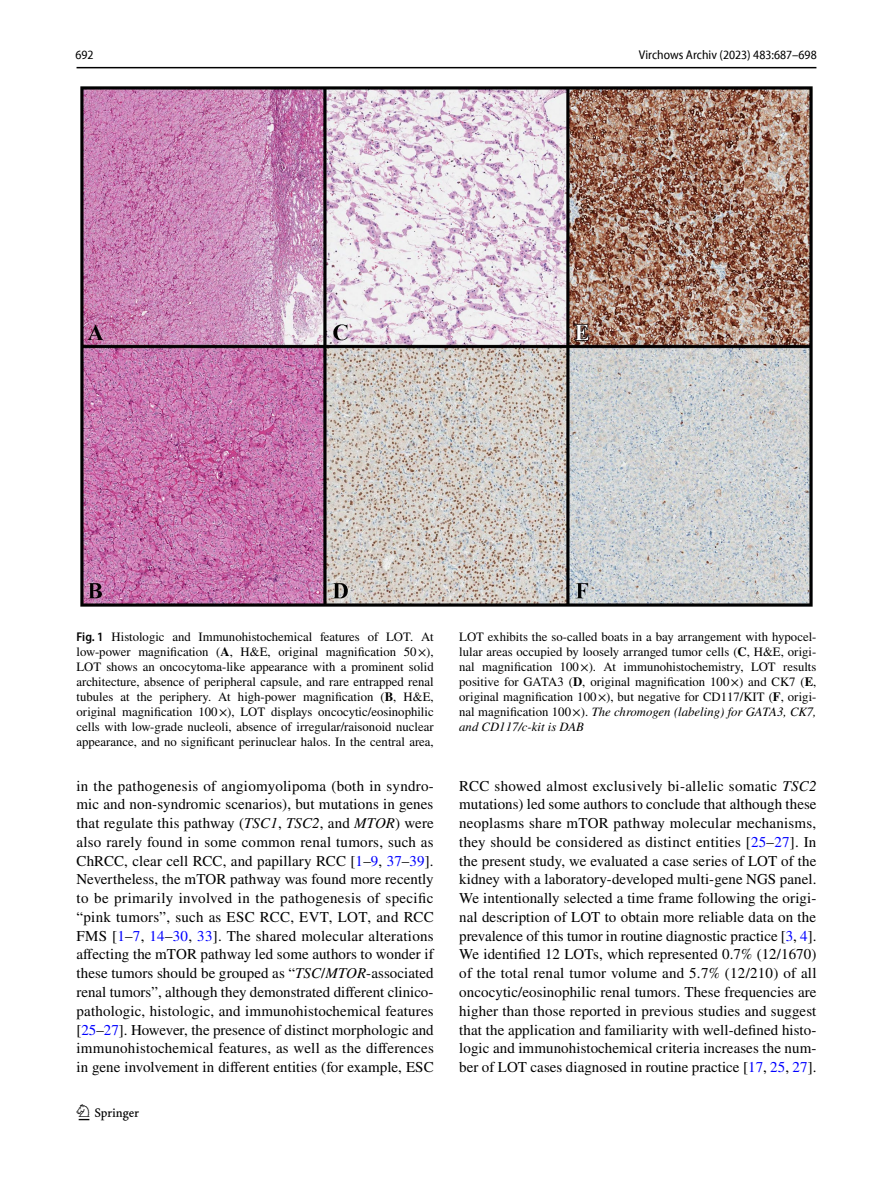
<style>
.page{position:relative;width:893px;height:1187px;background:#fff}
.page>*{position:absolute;margin:0;border:0;box-sizing:border-box;transform-origin:0 0}
.t1{font:22.5px "Springnew Regular 2";color:#000}
.t2{font:15px/18.8px "STIX";letter-spacing:.005em;color:#000;text-align:justify}
.t3{font:12.75px/15px "STIX";color:#000;text-align:justify}
.t4{font:semi-condensed 12.75px "Myriad Pro Unic";color:#000}
.s1{font-family:"Myriad Pro";font-weight:600;font-stretch:semi-condensed}
.s2{font-weight:700}
.s3{font-style:italic}
.s4{color:#00f}
</style>
<div class="page">
<hr style="left:77px;top:67px;width:739px;height:1px;background:#000">
<img style="left:81px;top:87px;width:731px;height:519px">
<p class="t4" style="left:75px;top:50px;width:20px">692</p>
<p class="t4" style="left:639px;top:50px;width:179px">Virchows Archiv (2023) 483:687–698</p>
<p class="t3" style="left:77px;top:630px;width:359px"><span class="s1">Fig. 1</span> Histologic and Immunohistochemical features of LOT. At low-power magnification (<span class="s2">A</span>, H&amp;E, original magnification 50×), LOT shows an oncocytoma-like appearance with a prominent solid architecture, absence of peripheral capsule, and rare entrapped renal tubules at the periphery. At high-power magnification (<span class="s2">B</span>, H&amp;E, original magnification 100×), LOT displays oncocytic/eosinophilic cells with low-grade nucleoli, absence of irregular/raisonoid nuclear appearance, and no significant perinuclear halos. In the central area,</p>
<p class="t3" style="left:459px;top:630px;width:359px">LOT exhibits the so-called boats in a bay arrangement with hypocel&shy;lular areas occupied by loosely arranged tumor cells (<span class="s2">C</span>, H&amp;E, origi&shy;nal magnification 100×). At immunohistochemistry, LOT results positive for GATA3 (<span class="s2">D</span>, original magnification 100×) and CK7 (<span class="s2">E</span>, original magnification 100×), but negative for CD117/KIT (<span class="s2">F</span>, origi&shy;nal magnification 100×). <span class="s3">The chromogen (labeling) for GATA3, CK7, and CD117/c-kit is DAB</span></p>
<p class="t2" style="left:77px;top:777px;width:359px">in the pathogenesis of angiomyolipoma (both in syndro&shy;mic and non-syndromic scenarios), but mutations in genes that regulate this pathway (<span class="s3">TSC1</span>, <span class="s3">TSC2</span>, and <span class="s3">MTOR</span>) were also rarely found in some common renal tumors, such as ChRCC, clear cell RCC, and papillary RCC [<span class="s4">1</span>–<span class="s4">9</span>, <span class="s4">37</span>–<span class="s4">39</span>].<br>Nevertheless, the mTOR pathway was found more recently to be primarily involved in the pathogenesis of specific “pink tumors”, such as ESC RCC, EVT, LOT, and RCC FMS [<span class="s4">1</span>–<span class="s4">7</span>, <span class="s4">14</span>–<span class="s4">30</span>, <span class="s4">33</span>]. The shared molecular alterations affecting the mTOR pathway led some authors to wonder if these tumors should be grouped as “<span class="s3">TSC</span>/<span class="s3">MTOR</span>-associated renal tumors”, although they demonstrated different clinico&shy;pathologic, histologic, and immunohistochemical features [<span class="s4">25</span>–<span class="s4">27</span>]. However, the presence of distinct morphologic and immunohistochemical features, as well as the differences in gene involvement in different entities (for example, ESC</p>
<p class="t2" style="left:459px;top:777px;width:359px">RCC showed almost exclusively bi-allelic somatic <span class="s3">TSC2 </span>mutations) led some authors to conclude that although these neoplasms share mTOR pathway molecular mechanisms, they should be considered as distinct entities [<span class="s4">25</span>–<span class="s4">27</span>]. In the present study, we evaluated a case series of LOT of the kidney with a laboratory-developed multi-gene NGS panel.<br>We intentionally selected a time frame following the origi&shy;nal description of LOT to obtain more reliable data on the prevalence of this tumor in routine diagnostic practice [<span class="s4">3</span>, <span class="s4">4</span>].<br>We identified 12 LOTs, which represented 0.7% (12/1670) of the total renal tumor volume and 5.7% (12/210) of all oncocytic/eosinophilic renal tumors. These frequencies are higher than those reported in previous studies and suggest that the application and familiarity with well-defined histo&shy;logic and immunohistochemical criteria increases the num&shy;ber of LOT cases diagnosed in routine practice [<span class="s4">17</span>, <span class="s4">25</span>, <span class="s4">27</span>].</p>
<h1 class="t1" style="left:79px;top:1104px;width:62px">1 3</h1>
</div>
